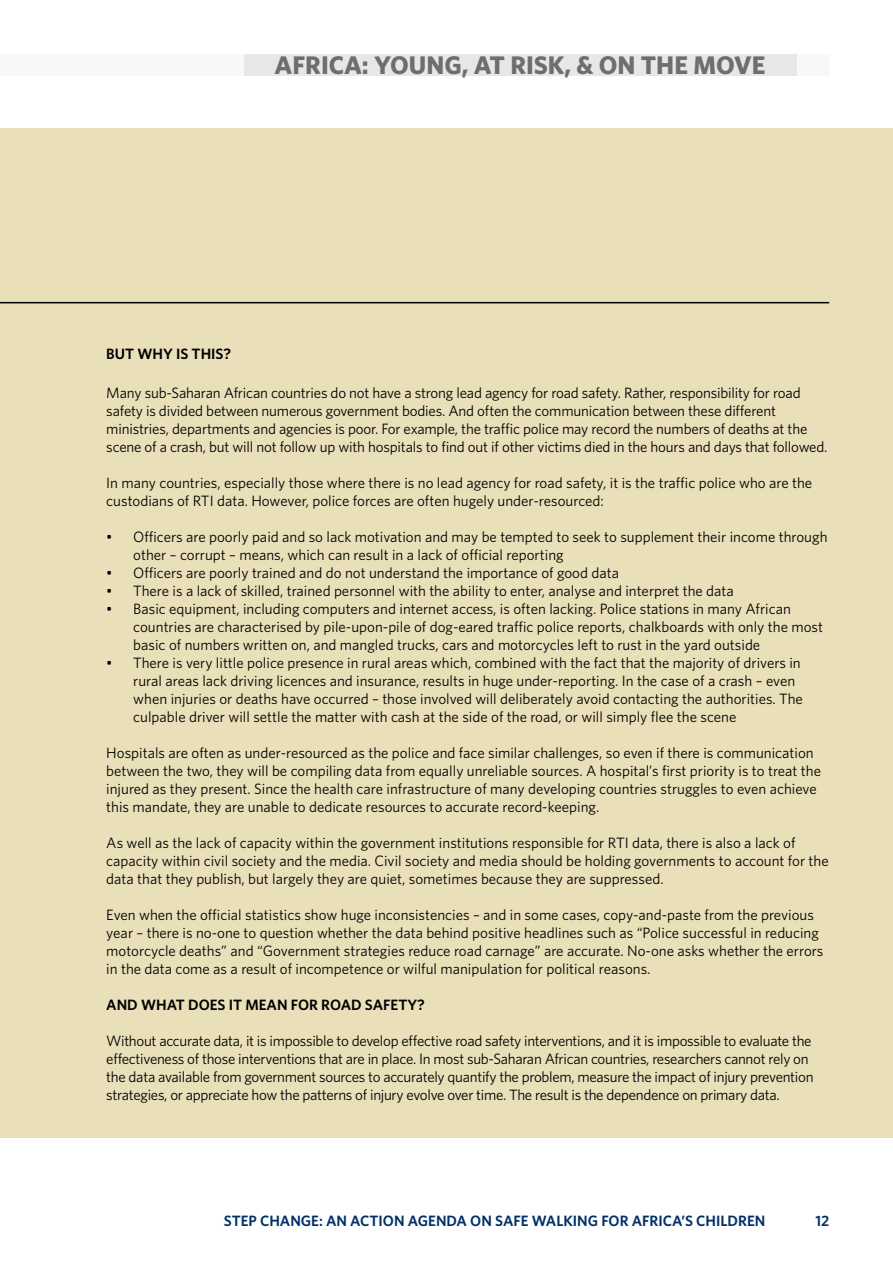
<style>
.page{position:relative;width:893px;height:1263px;background:#fff}
.page>*{position:absolute;margin:0;border:0;box-sizing:border-box;transform-origin:0 0}
.t1{font:700 25.5px "Whitney";color:#6d6e71}
.t2{font:15px/18px "Whitney";color:#000}
.t3{font:15px/18px "Whitney";letter-spacing:-.02em;color:#000}
.t4{font:600 15px "Whitney";color:#002f67}
.t5{font:600 15px "Whitney";color:#000}
</style>
<div class="page">
<div style="left:0;top:128px;width:893px;height:1009px;background:#e9dfb9"></div>
<hr style="left:0;top:302px;width:829px;height:1px;background:#000">
<div style="left:0;top:54px;width:829px;height:21px;background:#f7f8f9"></div>
<div style="left:244px;top:54px;width:553px;height:21px;background:#e7e7e7"></div>
<h1 class="t1" style="left:275px;top:48px;width:492px">AFRICA: YOUNG, AT RISK, &amp; ON THE MOVE</h1>
<p class="t5" style="left:106px;top:343px;width:126px">BUT WHY IS THIS?</p>
<p class="t2" style="left:106px;top:383px;width:723px">Many sub-Saharan African countries do not have a strong lead agency for road safety. Rather, responsibility for road safety is divided between numerous government bodies. And often the communication between these different ministries, departments and agencies is poor. For example, the traffic police may record the numbers of deaths at the scene of a crash, but will not follow up with hospitals to find out if other victims died in the hours and days that followed.</p>
<p class="t2" style="left:106px;top:473px;width:707px">In many countries, especially those where there is no lead agency for road safety, it is the traffic police who are the custodians of RTI data. However, police forces are often hugely under-resourced:</p>
<p class="t2" style="left:133px;top:527px;width:696px;text-indent:-27px">• Officers are poorly paid and so lack motivation and may be tempted to seek to supplement their income through other – corrupt – means, which can result in a lack of official reporting</p>
<p class="t2" style="left:106px;top:563px;width:514px">• Officers are poorly trained and do not understand the importance of good data</p>
<p class="t2" style="left:106px;top:581px;width:629px">• There is a lack of skilled, trained personnel with the ability to enter, analyse and interpret the data</p>
<p class="t2" style="left:133px;top:599px;width:691px;text-indent:-27px">• Basic equipment, including computers and internet access, is often lacking. Police stations in many African countries are characterised by pile-upon-pile of dog-eared traffic police reports, chalkboards with only the most basic of numbers written on, and mangled trucks, cars and motorcycles left to rust in the yard outside</p>
<p class="t2" style="left:133px;top:653px;width:671px;text-indent:-27px">• There is very little police presence in rural areas which, combined with the fact that the majority of drivers in rural areas lack driving licences and insurance, results in huge under-reporting. In the case of a crash – even when injuries or deaths have occurred – those involved will deliberately avoid contacting the authorities. The culpable driver will settle the matter with cash at the side of the road, or will simply flee the scene</p>
<p class="t2" style="left:106px;top:743px;width:716px">Hospitals are often as under-resourced as the police and face similar challenges, so even if there is communication between the two, they will be compiling data from equally unreliable sources. A hospital’s first priority is to treat the injured as they present. Since the health care infrastructure of many developing countries struggles to even achieve this mandate, they are unable to dedicate resources to accurate record-keeping.</p>
<p class="t2" style="left:106px;top:833px;width:724px">As well as the lack of capacity within the government institutions responsible for RTI data, there is also a lack of capacity within civil society and the media. Civil society and media should be holding governments to account for the data that they publish, but largely they are quiet, sometimes because they are suppressed.</p>
<p class="t2" style="left:106px;top:905px;width:719px">Even when the official statistics show huge inconsistencies – and in some cases, copy-and-paste from the previous year – there is no-one to question whether the data behind positive headlines such as “Police successful in reducing motorcycle deaths” and “Government strategies reduce road carnage” are accurate. No-one asks whether the errors in the data come as a result of incompetence or wilful manipulation for political reasons.</p>
<p class="t5" style="left:106px;top:994px;width:320px">AND WHAT DOES IT MEAN FOR ROAD SAFETY?</p>
<p class="t3" style="left:106px;top:1031px;width:709px">Without accurate data, it is impossible to develop effective road safety interventions, and it is impossible to evaluate the effectiveness of those interventions that are in place. In most sub-Saharan African countries, researchers cannot rely on the data available from government sources to accurately quantify the problem, measure the impact of injury prevention strategies, or appreciate how the patterns of injury evolve over time. The result is the dependence on primary data.</p>
<p class="t4" style="left:224px;top:1211px;width:543px">STEP CHANGE: AN ACTION AGENDA ON SAFE WALKING FOR AFRICA’S CHILDREN</p>
<p class="t4" style="left:815px;top:1211px;width:15px">12</p>
</div>
